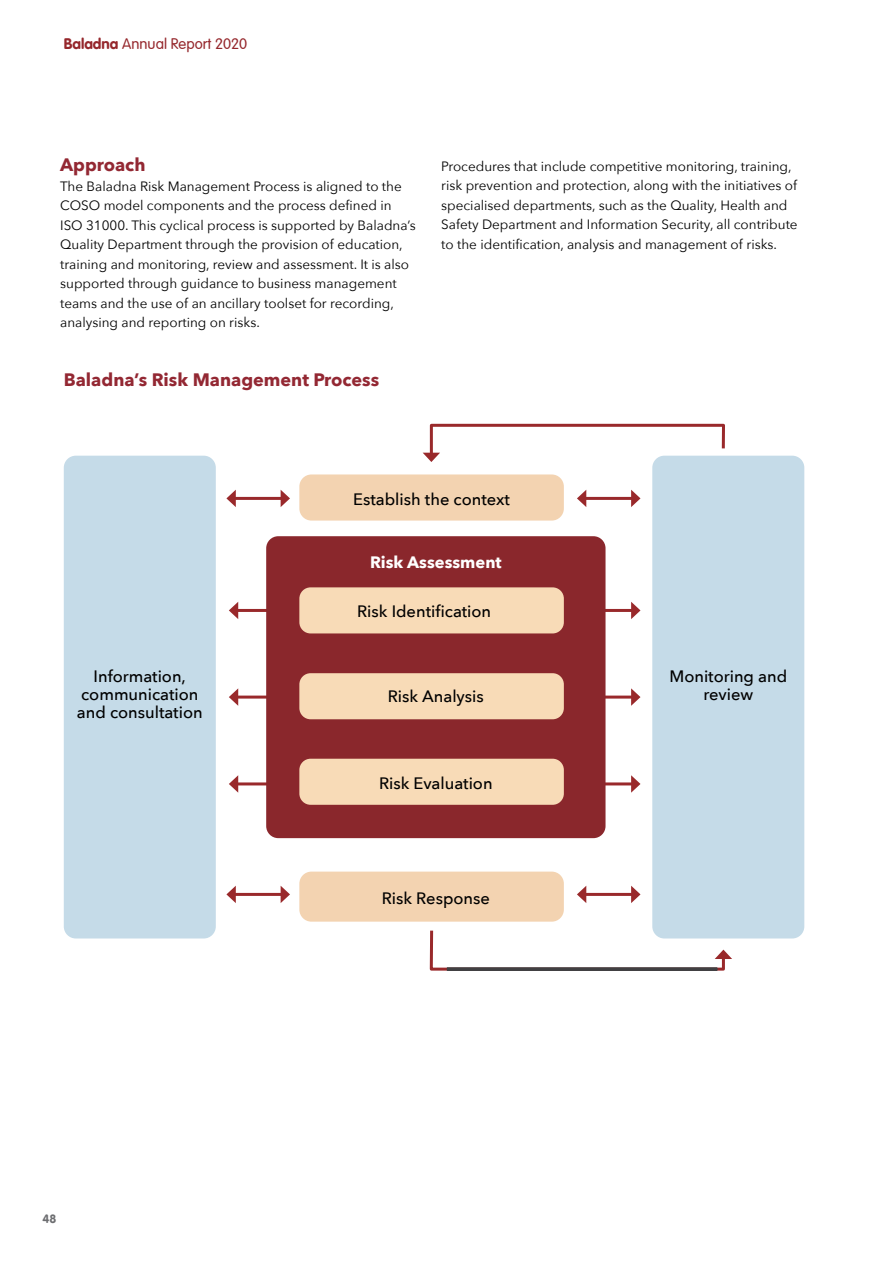
<style>
.page{position:relative;width:893px;height:1263px;background:#fff}
.page>*{position:absolute;margin:0;border:0;box-sizing:border-box;transform-origin:0 0}
.t1{font:700 18px "Avenir Next";color:#932833}
.t2{font:500 16.5px/18px "Avenir Next";color:#000;text-align:center}
.t3{font:700 16.5px "Avenir Next";color:#fff}
.t4{font:300 15px "VAG Rounded";color:#95272c}
.t5{font:13.5px/19.5px "Avenir Next";color:#000}
.t6{font:12px "VAG Rounded Bold";color:#6d6e71}
.s1{font-family:"VAG Rounded Bold";font-weight:400}
</style>
<div class="page">
<hr style="left:236px;top:782px;width:78px;height:3px;background:#99292b">
<svg style="left:229px;top:775px;width:9px;height:18px"></svg>
<hr style="left:555px;top:782px;width:79px;height:3px;background:#99292b">
<svg style="left:631px;top:775px;width:9px;height:18px"></svg>
<hr style="left:236px;top:696px;width:78px;height:3px;background:#99292b">
<svg style="left:229px;top:688px;width:9px;height:18px"></svg>
<hr style="left:555px;top:696px;width:79px;height:3px;background:#99292b">
<svg style="left:631px;top:688px;width:9px;height:18px"></svg>
<hr style="left:236px;top:609px;width:78px;height:3px;background:#99292b">
<svg style="left:229px;top:602px;width:9px;height:17px"></svg>
<hr style="left:555px;top:609px;width:79px;height:3px;background:#99292b">
<svg style="left:631px;top:602px;width:9px;height:17px"></svg>
<div style="left:64px;top:456px;width:152px;height:482px;background:#c5dbe8;border-radius:12px"></div>
<div style="left:652px;top:456px;width:152px;height:482px;background:#c5dbe8;border-radius:12px"></div>
<div style="left:266px;top:536px;width:339px;height:302px;background:#8a272c;border-radius:12px"></div>
<div style="left:299px;top:474px;width:265px;height:47px;background:#f3d3b1;border-radius:12px"></div>
<div style="left:299px;top:587px;width:265px;height:46px;background:#f8dbb7;border-radius:11px"></div>
<div style="left:299px;top:673px;width:265px;height:46px;background:#f8dbb7;border-radius:11px"></div>
<div style="left:299px;top:759px;width:265px;height:46px;background:#f8dbb7;border-radius:11px"></div>
<div style="left:299px;top:871px;width:265px;height:51px;background:#f3d3b1;border-radius:12px"></div>
<svg style="left:423px;top:423px;width:303px;height:39px"></svg>
<hr style="left:233px;top:893px;width:50px;height:3px;background:#99292b">
<svg style="left:281px;top:886px;width:9px;height:17px"></svg>
<svg style="left:226px;top:886px;width:10px;height:17px"></svg>
<hr style="left:233px;top:497px;width:50px;height:3px;background:#99292b">
<svg style="left:281px;top:490px;width:9px;height:17px"></svg>
<svg style="left:226px;top:490px;width:10px;height:17px"></svg>
<hr style="left:584px;top:497px;width:50px;height:3px;background:#99292b">
<svg style="left:631px;top:490px;width:9px;height:17px"></svg>
<svg style="left:577px;top:490px;width:9px;height:17px"></svg>
<hr style="left:584px;top:893px;width:50px;height:3px;background:#99292b">
<svg style="left:631px;top:886px;width:9px;height:17px"></svg>
<svg style="left:577px;top:886px;width:9px;height:17px"></svg>
<svg style="left:429px;top:929px;width:303px;height:42px"></svg>
<p class="t4" style="left:64px;top:35px;width:185px"><span class="s1">Baladna</span> Annual Report 2020</p>
<h1 class="t1" style="left:60px;top:149px;width:87px">Approach</h1>
<p class="t5" style="left:60px;top:175px;width:357px">The Baladna Risk Management Process is aligned to the COSO model components and the process defined in ISO 31000. This cyclical process is supported by Baladna’s Quality Department through the provision of education, training and monitoring, review and assessment. It is also supported through guidance to business management teams and the use of an ancillary toolset for recording, analysing and reporting on risks.</p>
<h1 class="t1" style="left:64px;top:364px;width:317px">Baladna’s Risk Management Process</h1>
<p class="t5" style="left:441px;top:156px;width:358px">Procedures that include competitive monitoring, training, risk prevention and protection, along with the initiatives of specialised departments, such as the Quality, Health and Safety Department and Information Security, all contribute to the identification, analysis and management of risks.</p>
<p class="t2" style="left:353px;top:490px;width:158px">Establish the context</p>
<p class="t3" style="left:370px;top:548px;width:133px">Risk Assessment</p>
<p class="t2" style="left:357px;top:602px;width:136px">Risk Identification</p>
<p class="t2" style="left:77px;top:667px;width:127px">Information, communication and consultation</p>
<p class="t2" style="left:669px;top:667px;width:119px">Monitoring and review</p>
<p class="t2" style="left:388px;top:687px;width:98px">Risk Analysis</p>
<p class="t2" style="left:379px;top:774px;width:115px">Risk Evaluation</p>
<p class="t6" style="left:43px;top:1211px;width:15px">48</p>
<p class="t2" style="left:382px;top:889px;width:110px">Risk Response</p>
</div>
